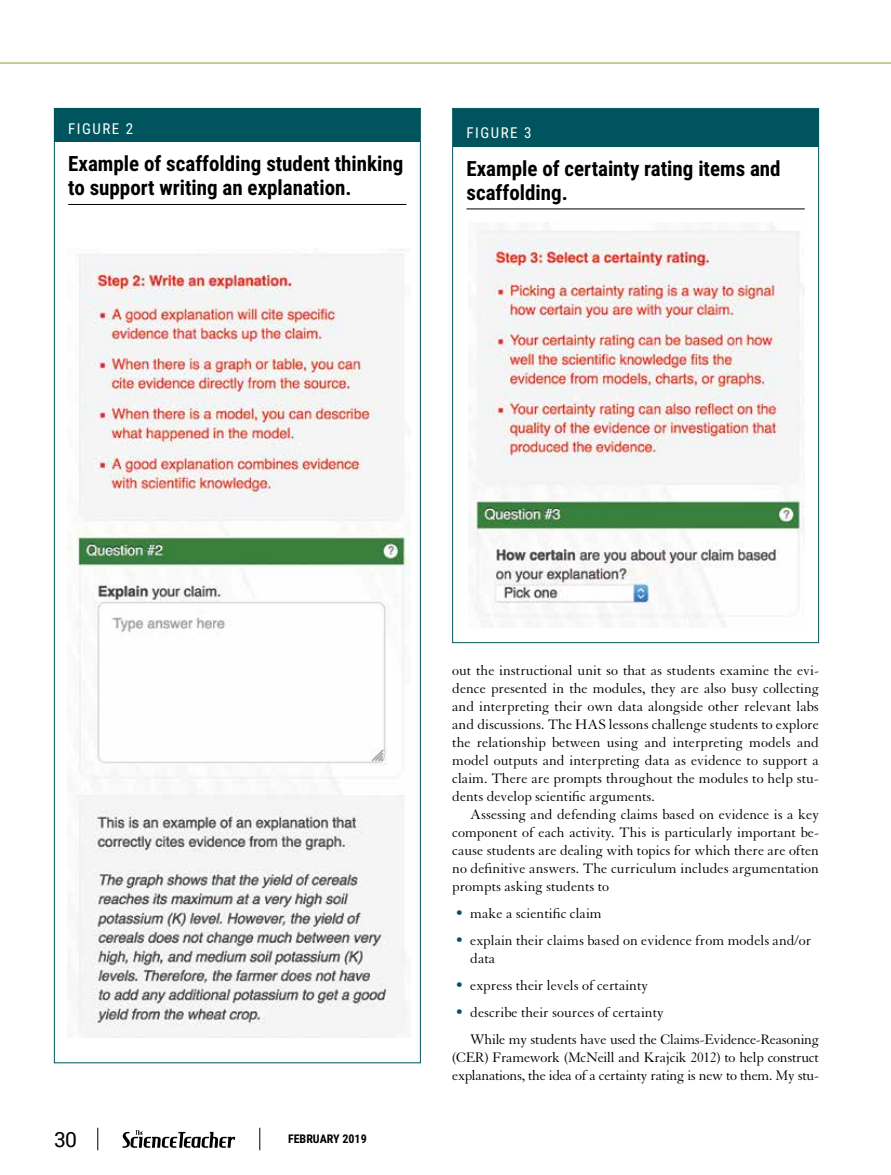
<style>
.page{position:relative;width:891px;height:1175px;background:#fff}
.page>*{position:absolute;margin:0;border:0;box-sizing:border-box;transform-origin:0 0}
.t1{font:700 21px/24px "Roboto Condensed";color:#000}
.t2{font:21px "Roboto";color:#000}
.t3{font:15px/18px "Granjon LT Std";color:#000;text-align:justify}
.t4{font:15px/27px "Granjon LT Std";letter-spacing:-.02em;color:#000}
.t5{font:15px "Roboto Condensed";letter-spacing:.1em;color:#fff}
.t6{font:700 12px "Roboto Condensed";color:#000}
.s1{font-family:"Helvetica LT Std";color:#00545d}
</style>
<div class="page">
<div style="left:55px;top:109px;width:365px;height:33px;background:#00545d"></div>
<hr style="left:68px;top:204px;width:338px;height:1px;background:#000">
<img style="left:68px;top:254px;width:341px;height:784px">
<div style="left:453px;top:109px;width:365px;height:38px;background:#00545d"></div>
<hr style="left:466px;top:208px;width:339px;height:1px;background:#000">
<img style="left:468px;top:222px;width:337px;height:405px">
<svg style="left:122px;top:1130px;width:113px;height:17px"></svg>
<svg style="left:97px;top:1127px;width:1px;height:23px"></svg>
<svg style="left:259px;top:1127px;width:1px;height:23px"></svg>
<hr style="left:0;top:63px;width:891px;height:1px;background:#7da62f">
<p class="t5" style="left:68px;top:118px;width:67px">FIGURE 2</p>
<h1 class="t1" style="left:68px;top:151px;width:337px">Example of scaffolding student thinking to support writing an explanation.</h1>
<p class="t5" style="left:466px;top:122px;width:67px">FIGURE 3</p>
<h1 class="t1" style="left:466px;top:155px;width:316px">Example of certainty rating items and scaffolding.</h1>
<h1 class="t2" style="left:54px;top:1124px;width:25px">30</h1>
<p class="t6" style="left:288px;top:1130px;width:80px">FEBRUARY 2019</p>
<p class="t3" style="left:452px;top:662px;width:368px">out the instructional unit so that as students examine the evi&shy;dence presented in the modules, they are also busy collecting and interpreting their own data alongside other relevant labs and discussions. The HAS lessons challenge students to explore the relationship between using and interpreting models and model outputs and interpreting data as evidence to support a claim. There are prompts throughout the modules to help stu&shy;dents develop scientific arguments.</p>
<p class="t3" style="left:452px;top:806px;width:368px;text-indent:18px">Assessing and defending claims based on evidence is a key component of each activity. This is particularly important be&shy;cause students are dealing with topics for which there are often no definitive answers. The curriculum includes argumentation prompts asking students to</p>
<p class="t3" style="left:457px;top:905px;width:147px"><span class="s1">•</span> make a scientific claim</p>
<p class="t3" style="left:470px;top:932px;width:343px;text-indent:-14px"><span class="s1">•</span> explain their claims based on evidence from models and/or data</p>
<p class="t3" style="left:457px;top:977px;width:193px"><span class="s1">•</span> express their levels of certainty</p>
<p class="t4" style="left:470px;top:999px;width:350px;text-indent:-14px"><span class="s1">•</span> describe their sources of certainty<br>While my students have used the Claims-Evidence-Reasoning</p>
<p class="t4" style="left:452px;top:1049px;width:368px;line-height:18px">(CER) Framework (McNeill and Krajcik 2012) to help construct explanations, the idea of a certainty rating is new to them. My stu-</p>
</div>
